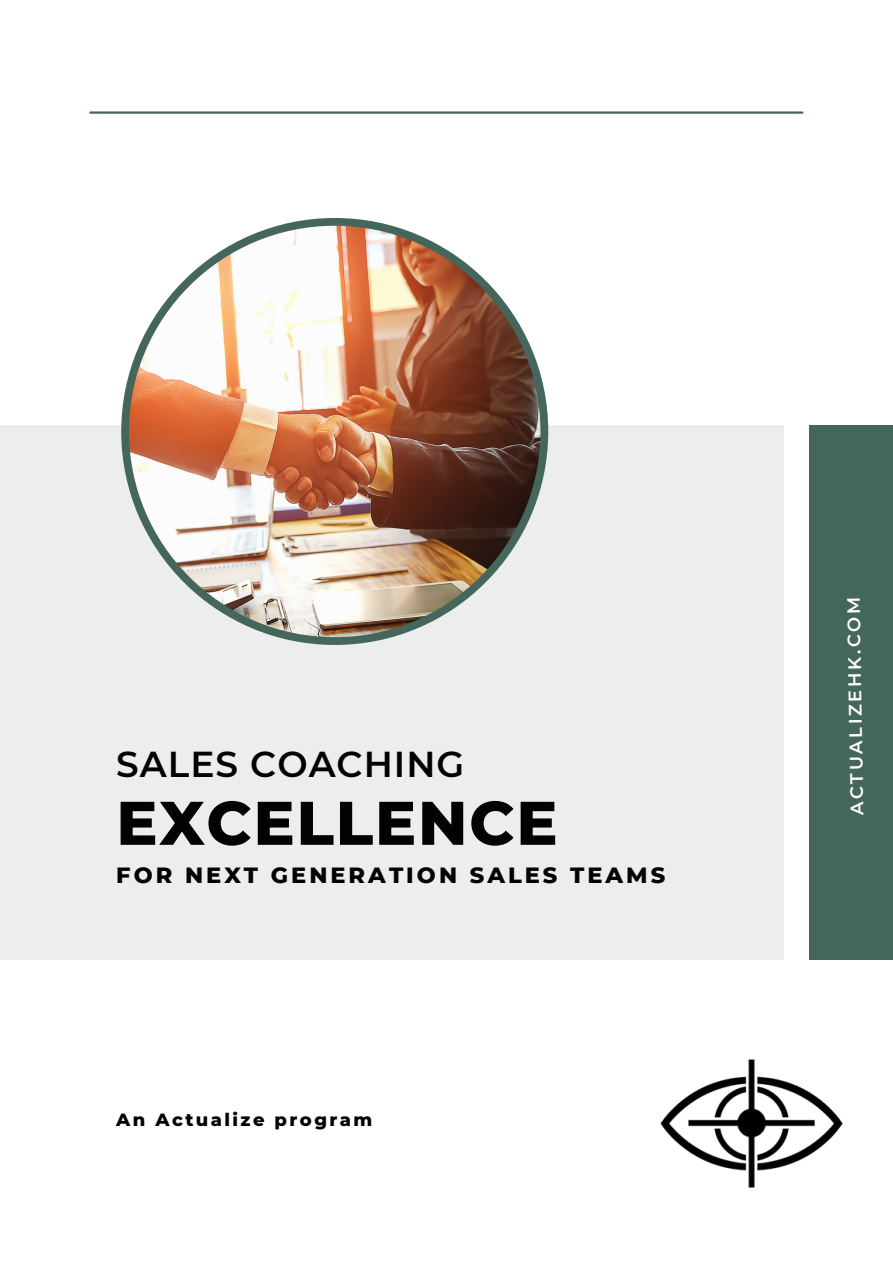
<style>
.page{position:relative;width:893px;height:1264px;background:#fff}
.page>*{position:absolute;margin:0;border:0;box-sizing:border-box;transform-origin:0 0}
.t1{font:800 61.5px "Montserrat";letter-spacing:.03em;color:#020301}
.t2{font:600 36px "Montserrat";letter-spacing:.03em;color:#020301}
.t3{font:800 22.5px "Montserrat";letter-spacing:.135em;color:#020301}
.t4{font:800 18px "Montserrat";letter-spacing:.135em;color:#020301}
.t5{font:600 18px "Montserrat";color:#fff}
</style>
<div class="page">
<div style="left:0;top:425px;width:783px;height:534px;background:#ecedef"></div>
<div style="left:809px;top:425px;width:83px;height:534px;background:#45665a"></div>
<img style="left:121px;top:218px;width:427px;height:427px">
<hr style="left:90px;top:111px;width:712px;height:3px;background:#45665a">
<img style="left:660px;top:1059px;width:182px;height:129px">
<h2 class="t2" style="left:116px;top:742px;width:349px">SALES COACHING</h2>
<h1 class="t1" style="left:116px;top:785px;width:443px">EXCELLENCE</h1>
<p class="t3" style="left:116px;top:861px;width:550px">FOR NEXT GENERATION SALES TEAMS</p>
<p class="t4" style="left:116px;top:1108px;width:257px">An Actualize program</p>
<p class="t5" style="left:846px;top:815px;width:220px;rotate:-91deg">ACTUALIZEHK.COM</p>
</div>
